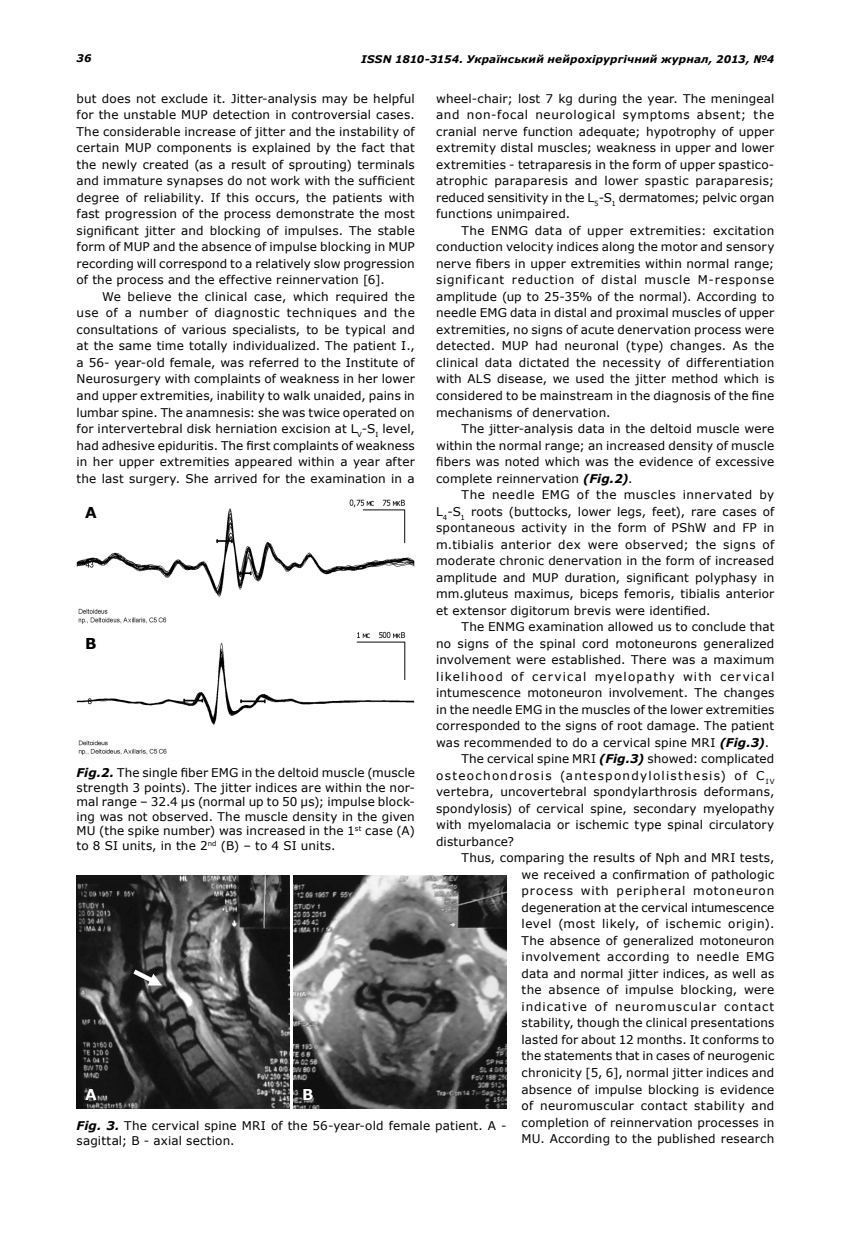
<style>
.page{position:relative;width:851px;height:1234px;background:#fff}
.page>*{position:absolute;margin:0;border:0;box-sizing:border-box;transform-origin:0 0}
.t1{font:700 15px "Verdana";color:#000}
.t2{font:700 15px "Verdana";color:#fff}
.t3{font:12px/16.5px "Verdana";letter-spacing:.015em;color:#000;text-align:justify}
.t4{font:12px "Verdana";letter-spacing:.075em;color:#000}
.t5{font:12px "Verdana";letter-spacing:.105em;color:#000}
.t6{font:12px "Verdana";letter-spacing:.095em;color:#000}
.t7{font:12px "Verdana";letter-spacing:.04em;color:#000}
.t8{font:12px "Verdana";letter-spacing:.045em;color:#000}
.t9{font:italic 700 10.5px "Verdana";letter-spacing:.015em;color:#000}
.s1{font-weight:700;font-style:italic}
</style>
<div class="page">
<img style="left:77px;top:499px;width:337px;height:125px">
<img style="left:77px;top:631px;width:337px;height:124px">
<img style="left:77px;top:875px;width:212px;height:232px">
<svg style="left:84px;top:1087px;width:14px;height:13px"></svg>
<img style="left:294px;top:875px;width:212px;height:232px">
<svg style="left:303px;top:1087px;width:11px;height:13px"></svg>
<p class="t9" style="left:77px;top:51px;width:15px">36</p>
<p class="t9" style="left:361px;top:53px;width:414px">ISSN 1810-3154. Український нейрохірургічний журнал, 2013, №4</p>
<p class="t3" style="left:76px;top:90px;width:340px">but does not exclude it. Jitter-analysis may be helpful for the unstable MUP detection in controversial cases.<br>The considerable increase of jitter and the instability of certain MUP components is explained by the fact that the newly created (as a result of sprouting) terminals and immature synapses do not work with the sufficient degree of reliability. If this occurs, the patients with fast progression of the process demonstrate the most significant jitter and blocking of impulses. The stable form of MUP and the absence of impulse blocking in MUP recording will correspond to a relatively slow progression of the process and the effective reinnervation [6].</p>
<p class="t3" style="left:76px;top:288px;width:340px;text-indent:26px">We believe the clinical case, which required the use of a number of diagnostic techniques and the consultations of various specialists, to be typical and at the same time totally individualized. The patient I., a 56- year-old female, was referred to the Institute of Neurosurgery with complaints of weakness in her lower and upper extremities, inability to walk unaided, pains in lumbar spine. The anamnesis: she was twice operated on for intervertebral disk herniation excision at L<sub>V</sub>-S<sub>I</sub> level, had adhesive epiduritis. The first complaints of weakness in her upper extremities appeared within a year after the last surgery. She arrived for the examination in a</p>
<p class="t3" style="left:436px;top:90px;width:340px">wheel-chair; lost 7 kg during the year. The meningeal and non-focal neurological symptoms absent; the cranial nerve function adequate; hypotrophy of upper extremity distal muscles; weakness in upper and lower extremities - tetraparesis in the form of upper spastico&shy;atrophic paraparesis and lower spastic paraparesis; reduced sensitivity in the L<sub>5</sub>-S<sub>1</sub> dermatomes; pelvic organ functions unimpaired.</p>
<p class="t3" style="left:436px;top:222px;width:340px;text-indent:26px">The ENMG data of upper extremities: excitation conduction velocity indices along the motor and sensory nerve fibers in upper extremities within normal range; significant reduction of distal muscle M-response amplitude (up to 25-35% of the normal). According to needle EMG data in distal and proximal muscles of upper extremities, no signs of acute denervation process were detected. MUP had neuronal (type) changes. As the clinical data dictated the necessity of differentiation with ALS disease, we used the jitter method which is considered to be mainstream in the diagnosis of the fine mechanisms of denervation.</p>
<p class="t3" style="left:436px;top:420px;width:340px;text-indent:26px">The jitter-analysis data in the deltoid muscle were within the normal range; an increased density of muscle fibers was noted which was the evidence of excessive complete reinnervation <span class="s1">(Fig.2)</span>.</p>
<p class="t3" style="left:436px;top:486px;width:340px;text-indent:26px">The needle EMG of the muscles innervated by L<sub>4</sub>-S<sub>1</sub> roots (buttocks, lower legs, feet), rare cases of spontaneous activity in the form of PShW and FP in m.tibialis anterior dex were observed; the signs of moderate chronic denervation in the form of increased amplitude and MUP duration, significant polyphasy in mm.gluteus maximus, biceps femoris, tibialis anterior et extensor digitorum brevis were identified.</p>
<p class="t3" style="left:461px;top:618px;width:314px">The ENMG examination allowed us to conclude that</p>
<p class="t3" style="left:436px;top:634px;width:340px">no signs of the spinal cord motoneurons generalized</p>
<p class="t3" style="left:436px;top:651px;width:340px">involvement were established. There was a maximum</p>
<p class="t6" style="left:436px;top:668px;width:340px">likelihood of cervical myelopathy with cervical</p>
<p class="t3" style="left:436px;top:684px;width:340px">intumescence motoneuron involvement. The changes</p>
<p class="t3" style="left:436px;top:700px;width:340px">in the needle EMG in the muscles of the lower extremities</p>
<p class="t3" style="left:436px;top:717px;width:339px">corresponded to the signs of root damage. The patient</p>
<p class="t3" style="left:436px;top:733px;width:334px">was recommended to do a cervical spine MRI <span class="s1">(Fig.3)</span>.</p>
<p class="t3" style="left:461px;top:750px;width:314px">The cervical spine MRI <span class="s1">(Fig.3)</span> showed: complicated</p>
<p class="t5" style="left:436px;top:767px;width:340px">osteochondrosis (antespondylolisthesis) of C<sub>IV</sub></p>
<p class="t3" style="left:436px;top:783px;width:340px">vertebra, uncovertebral spondylarthrosis deformans,</p>
<p class="t3" style="left:436px;top:799px;width:340px">spondylosis) of cervical spine, secondary myelopathy</p>
<p class="t3" style="left:436px;top:816px;width:340px">with myelomalacia or ischemic type spinal circulatory</p>
<p class="t3" style="left:436px;top:832px;width:79px">disturbance?</p>
<p class="t3" style="left:461px;top:849px;width:314px">Thus, comparing the results of Nph and MRI tests,</p>
<p class="t3" style="left:521px;top:865px;width:254px">we received a confirmation of pathologic</p>
<p class="t4" style="left:521px;top:883px;width:254px">process with peripheral motoneuron</p>
<p class="t3" style="left:521px;top:898px;width:254px">degeneration at the cervical intumescence</p>
<p class="t7" style="left:521px;top:916px;width:254px">level (most likely, of ischemic origin).</p>
<p class="t3" style="left:521px;top:931px;width:254px">The absence of generalized motoneuron</p>
<p class="t8" style="left:521px;top:949px;width:254px">involvement according to needle EMG</p>
<p class="t3" style="left:521px;top:964px;width:254px">data and normal jitter indices, as well as</p>
<p class="t3" style="left:521px;top:981px;width:254px">the absence of impulse blocking, were</p>
<p class="t4" style="left:521px;top:998px;width:254px">indicative of neuromuscular contact</p>
<p class="t3" style="left:521px;top:1014px;width:254px">stability, though the clinical presentations</p>
<p class="t3" style="left:521px;top:1030px;width:254px">lasted for about 12 months. It conforms to</p>
<p class="t3" style="left:521px;top:1047px;width:254px">the statements that in cases of neurogenic</p>
<p class="t3" style="left:521px;top:1063px;width:254px">chronicity [5, 6], normal jitter indices and</p>
<p class="t3" style="left:521px;top:1080px;width:254px">absence of impulse blocking is evidence</p>
<p class="t3" style="left:521px;top:1096px;width:254px">of neuromuscular contact stability and</p>
<p class="t3" style="left:521px;top:1113px;width:254px">completion of reinnervation processes in</p>
<p class="t3" style="left:521px;top:1129px;width:254px">MU. According to the published research</p>
<p class="t1" style="left:85px;top:503px;width:13px">A</p>
<p class="t1" style="left:85px;top:634px;width:13px">B</p>
<p class="t3" style="left:76px;top:765px;width:340px;line-height:14.4px"><span class="s1">Fig.2.</span> The single fiber EMG in the deltoid muscle (muscle strength 3 points). The jitter indices are within the nor&shy;mal range – 32.4 µs (normal up to 50 µs); impulse block&shy;ing was not observed. The muscle density in the given MU (the spike number) was increased in the 1<sup>st</sup> case (A) to 8 SI units, in the 2<sup>nd</sup> (B) – to 4 SI units.</p>
<p class="t2" style="left:85px;top:1084px;width:13px">A</p>
<p class="t2" style="left:302px;top:1084px;width:13px">B</p>
<p class="t3" style="left:76px;top:1117px;width:431px;line-height:14.4px"><span class="s1">Fig. 3.</span> The cervical spine MRI of the 56-year-old female patient. A - sagittal; B - axial section.</p>
</div>
